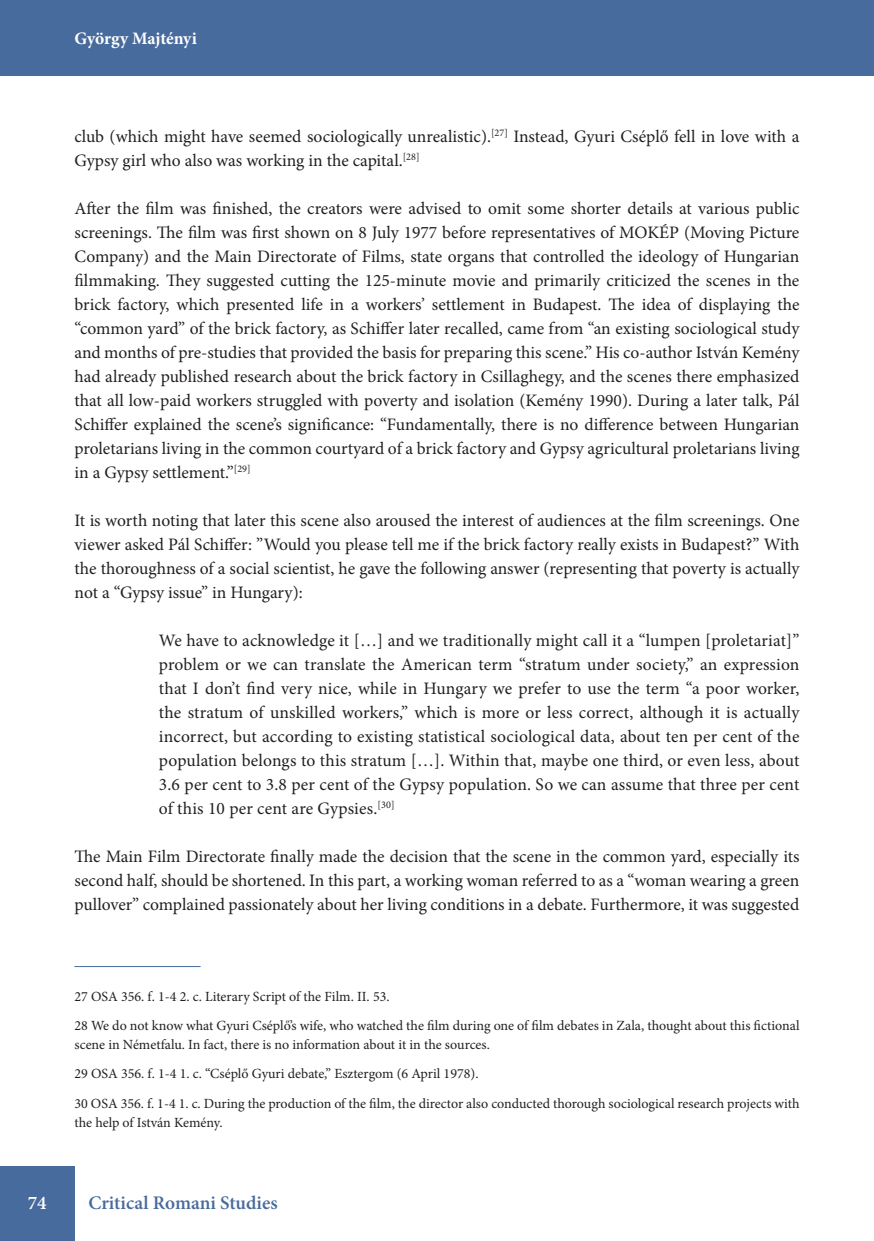
<style>
.page{position:relative;width:874px;height:1241px;background:#fff}
.page>*{position:absolute;margin:0;border:0;box-sizing:border-box;transform-origin:0 0}
.t1{font:600 19.25px "Minion Pro";color:#486b9d}
.t2{font:600 19.25px "Minion Pro";color:#fff}
.body_text{font:17.5px/24px "Minion Pro";color:#231f20;text-align:justify}
.body_quote{font:17.5px/24px "Minion Pro";letter-spacing:.01em;color:#231f20;text-align:justify}
.t3{font:700 17.5px "Minion Pro";letter-spacing:-.01em;color:#fff}
.Footnote{font:14px/19.2px "Minion Pro";color:#231f20}
</style>
<div class="page">
<div style="left:0;top:0;width:873px;height:75px;background:#486b9d"></div>
<div style="left:0;top:1166px;width:74px;height:74px;background:#486b9d"></div>
<hr style="left:74px;top:966px;width:126px;height:1px;background:#486b9d">
<p class="t3" style="left:74px;top:26px;width:124px">György Majtényi</p>
<p class="body_text" style="left:74px;top:124px;width:726px">club (which might have seemed sociologically unrealistic).<sup>[27]</sup> Instead, Gyuri Cséplő fell in love with a<br>Gypsy girl who also was working in the capital.<sup>[28]</sup></p>
<p class="body_text" style="left:74px;top:196px;width:726px">After the film was finished, the creators were advised to omit some shorter details at various public screenings. The film was first shown on 8 July 1977 before representatives of MOKÉP (Moving Picture Company) and the Main Directorate of Films, state organs that controlled the ideology of Hungarian filmmaking. They suggested cutting the 125-minute movie and primarily criticized the scenes in the brick factory, which presented life in a workers’ settlement in Budapest. The idea of displaying the “common yard” of the brick factory, as Schiffer later recalled, came from “an existing sociological study and months of pre-studies that provided the basis for preparing this scene.” His co-author István Kemény had already published research about the brick factory in Csillaghegy, and the scenes there emphasized that all low-paid workers struggled with poverty and isolation (Kemény 1990). During a later talk, Pál Schiffer explained the scene’s significance: “Fundamentally, there is no difference between Hungarian proletarians living in the common courtyard of a brick factory and Gypsy agricultural proletarians living in a Gypsy settlement.”<sup>[29]</sup></p>
<p class="body_text" style="left:74px;top:508px;width:726px">It is worth noting that later this scene also aroused the interest of audiences at the film screenings. One viewer asked Pál Schiffer: ”Would you please tell me if the brick factory really exists in Budapest?” With the thoroughness of a social scientist, he gave the following answer (representing that poverty is actually not a “Gypsy issue” in Hungary):</p>
<p class="body_quote" style="left:159px;top:628px;width:641px">We have to acknowledge it […] and we traditionally might call it a “lumpen [proletariat]” problem or we can translate the American term “stratum under society,” an expression that I don’t find very nice, while in Hungary we prefer to use the term “a poor worker, the stratum of unskilled workers,” which is more or less correct, although it is actually incorrect, but according to existing statistical sociological data, about ten per cent of the population belongs to this stratum […]. Within that, maybe one third, or even less, about 3.6 per cent to 3.8 per cent of the Gypsy population. So we can assume that three per cent of this 10 per cent are Gypsies.<sup>[30]</sup></p>
<p class="body_text" style="left:74px;top:843px;width:726px">The Main Film Directorate finally made the decision that the scene in the common yard, especially its second half, should be shortened. In this part, a working woman referred to as a “woman wearing a green pullover” complained passionately about her living conditions in a debate. Furthermore, it was suggested</p>
<p class="Footnote" style="left:74px;top:986px;width:316px">27 OSA 356. f. 1-4 2. c. Literary Script of the Film. II. 53.</p>
<p class="Footnote" style="left:74px;top:1015px;width:726px">28 We do not know what Gyuri Cséplő’s wife, who watched the film during one of film debates in Zala, thought about this fictional scene in Németfalu. In fact, there is no information about it in the sources.</p>
<p class="Footnote" style="left:74px;top:1064px;width:405px">29 OSA 356. f. 1-4 1. c. “Cséplő Gyuri debate,” Esztergom (6 April 1978).</p>
<p class="Footnote" style="left:74px;top:1093px;width:726px">30 OSA 356. f. 1-4 1. c. During the production of the film, the director also conducted thorough sociological research projects with the help of István Kemény.</p>
<p class="t2" style="left:28px;top:1189px;width:20px">74</p>
<p class="t1" style="left:88px;top:1189px;width:191px">Critical Romani Studies</p>
</div>
